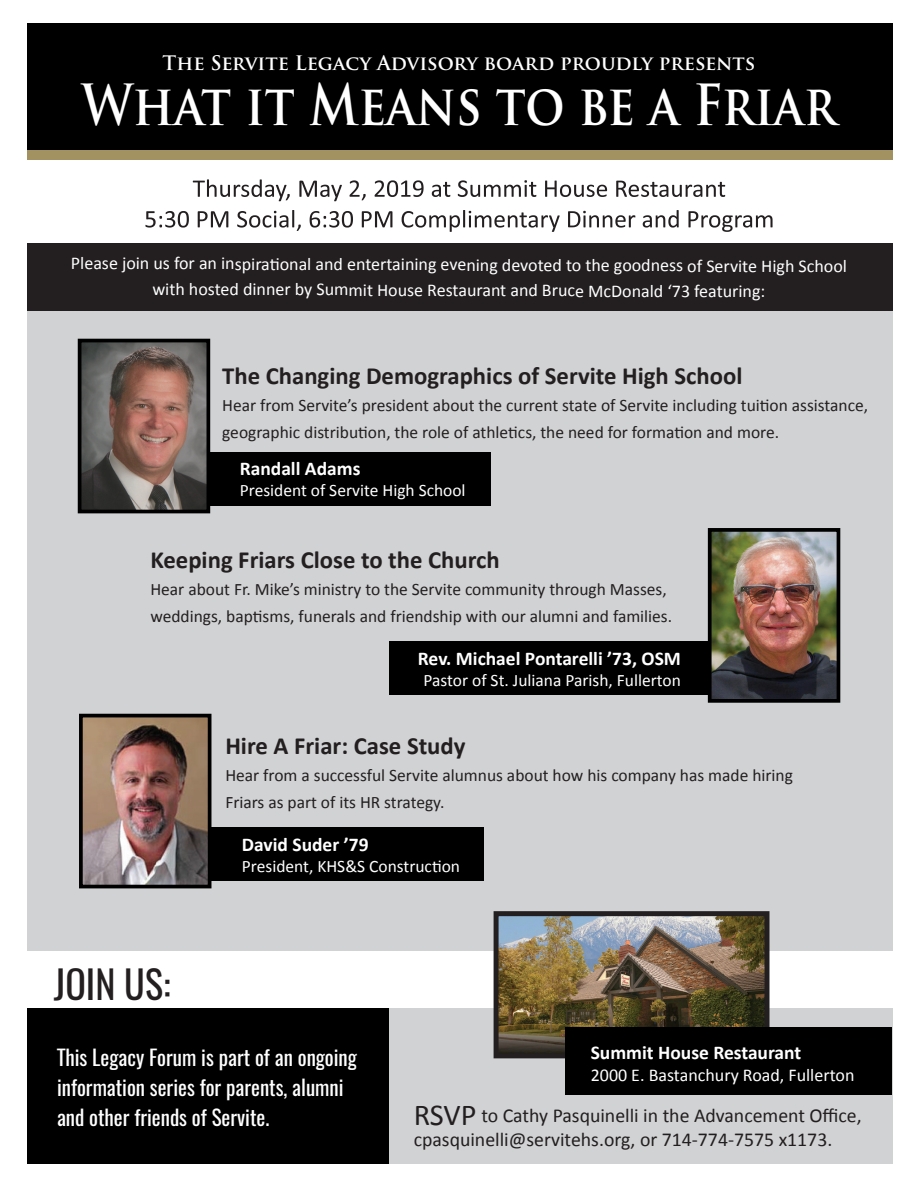
<style>
.page{position:relative;width:918px;height:1188px;background:#fff}
.page>*{position:absolute;margin:0;border:0;box-sizing:border-box;transform-origin:0 0}
.t1{font:700 55.35px "Trajan Pro";color:#fff;scale:.86 1}
.t2{font:38.1px "Oswald";color:#231f20}
.t3{font:700 24.75px "Calibri";color:#231f20}
.t4{font:21px/30px "Oswald";color:#fff}
.t5{font:19.8px/23.7px "Calibri";color:#231f20}
.t6{font:700 19.5px "Calibri";color:#fff}
.t7{font:700 19.5px "Trajan Pro";color:#fff}
.t8{font:18px/25.7px "Calibri";letter-spacing:-.005em;color:#fff;text-align:center}
.t9{font:17.4px/27px "Calibri";color:#231f20}
.t10{font:17.4px "Calibri";color:#fff}
.s1{font-size:30.45px}
</style>
<div class="page">
<div style="left:27px;top:1009px;width:865px;height:155px;background:#d1d2d4"></div>
<div style="left:27px;top:286px;width:865px;height:664px;background:#d1d2d4"></div>
<div style="left:27px;top:1009px;width:362px;height:155px;background:#000"></div>
<div style="left:27px;top:24px;width:865px;height:126px;background:#000"></div>
<div style="left:27px;top:243px;width:865px;height:68px;background:#231f20"></div>
<svg style="left:193px;top:179px;width:532px;height:22px"></svg>
<svg style="left:145px;top:210px;width:628px;height:22px"></svg>
<img style="left:83px;top:344px;width:122px;height:164px">
<div style="left:78px;top:339px;width:132px;height:174px;border:4px solid #000"></div>
<div style="left:211px;top:452px;width:280px;height:54px;background:#000"></div>
<img style="left:713px;top:533px;width:122px;height:165px">
<div style="left:708px;top:528px;width:132px;height:175px;border:4px solid #000"></div>
<div style="left:389px;top:641px;width:319px;height:54px;background:#000"></div>
<img style="left:84px;top:719px;width:122px;height:164px">
<div style="left:79px;top:714px;width:132px;height:174px;border:4px solid #000"></div>
<div style="left:211px;top:827px;width:273px;height:54px;background:#000"></div>
<img style="left:500px;top:917px;width:264px;height:135px">
<div style="left:494px;top:911px;width:276px;height:147px;border:5px solid #231f20"></div>
<div style="left:566px;top:1028px;width:326px;height:67px;background:#000"></div>
<div style="left:27px;top:150px;width:865px;height:10px;background:#a29161"></div>
<p class="t7" style="left:163px;top:50px;width:594px">The Servite Legacy Advisory board proudly presents</p>
<h1 class="t1" style="left:81px;top:70px;width:880px">What it Means to be a Friar</h1>
<p class="t8" style="left:71px;top:251px;width:778px">Please join us for an inspirational and entertaining evening devoted to the goodness of Servite High School with hosted dinner by Summit House Restaurant and Bruce McDonald ‘73 featuring:</p>
<h3 class="t3" style="left:222px;top:361px;width:522px">The Changing Demographics of Servite High School</h3>
<p class="t9" style="left:222px;top:391px;width:647px">Hear from Servite’s president about the current state of Servite including tuition assistance, geographic distribution, the role of athletics, the need for formation and more.</p>
<p class="t6" style="left:240px;top:457px;width:122px">Randall Adams</p>
<p class="t10" style="left:240px;top:479px;width:227px">President of Servite High School</p>
<h3 class="t3" style="left:150px;top:545px;width:351px">Keeping Friars Close to the Church</h3>
<p class="t9" style="left:150px;top:575px;width:523px">Hear about Fr. Mike’s ministry to the Servite community through Masses, weddings, baptisms, funerals and friendship with our alumni and families.</p>
<p class="t6" style="left:418px;top:647px;width:265px">Rev. Michael Pontarelli ’73, OSM</p>
<p class="t10" style="left:424px;top:670px;width:259px">Pastor of St. Juliana Parish, Fullerton</p>
<h2 class="t2" style="left:54px;top:958px;width:118px">JOIN US:</h2>
<h3 class="t3" style="left:225px;top:730px;width:242px">Hire A Friar: Case Study</h3>
<p class="t9" style="left:225px;top:760px;width:569px">Hear from a successful Servite alumnus about how his company has made hiring<br>Friars as part of its HR strategy.</p>
<p class="t6" style="left:242px;top:833px;width:128px">David Suder ’79</p>
<p class="t10" style="left:242px;top:856px;width:220px">President, KHS&amp;S Construction</p>
<p class="t4" style="left:57px;top:1043px;width:301px">This Legacy Forum is part of an ongoing information series for parents, alumni and other friends of Servite.</p>
<p class="t6" style="left:591px;top:1041px;width:212px">Summit House Restaurant</p>
<p class="t8" style="left:591px;top:1061px;width:265px">2000 E. Bastanchury Road, Fullerton</p>
<p class="t5" style="left:414px;top:1103px;width:450px"><span class="s1">RSVP</span> to Cathy Pasquinelli in the Advancement Office, cpasquinelli@servitehs.org, or 714-774-7575 x1173.</p>
</div>
